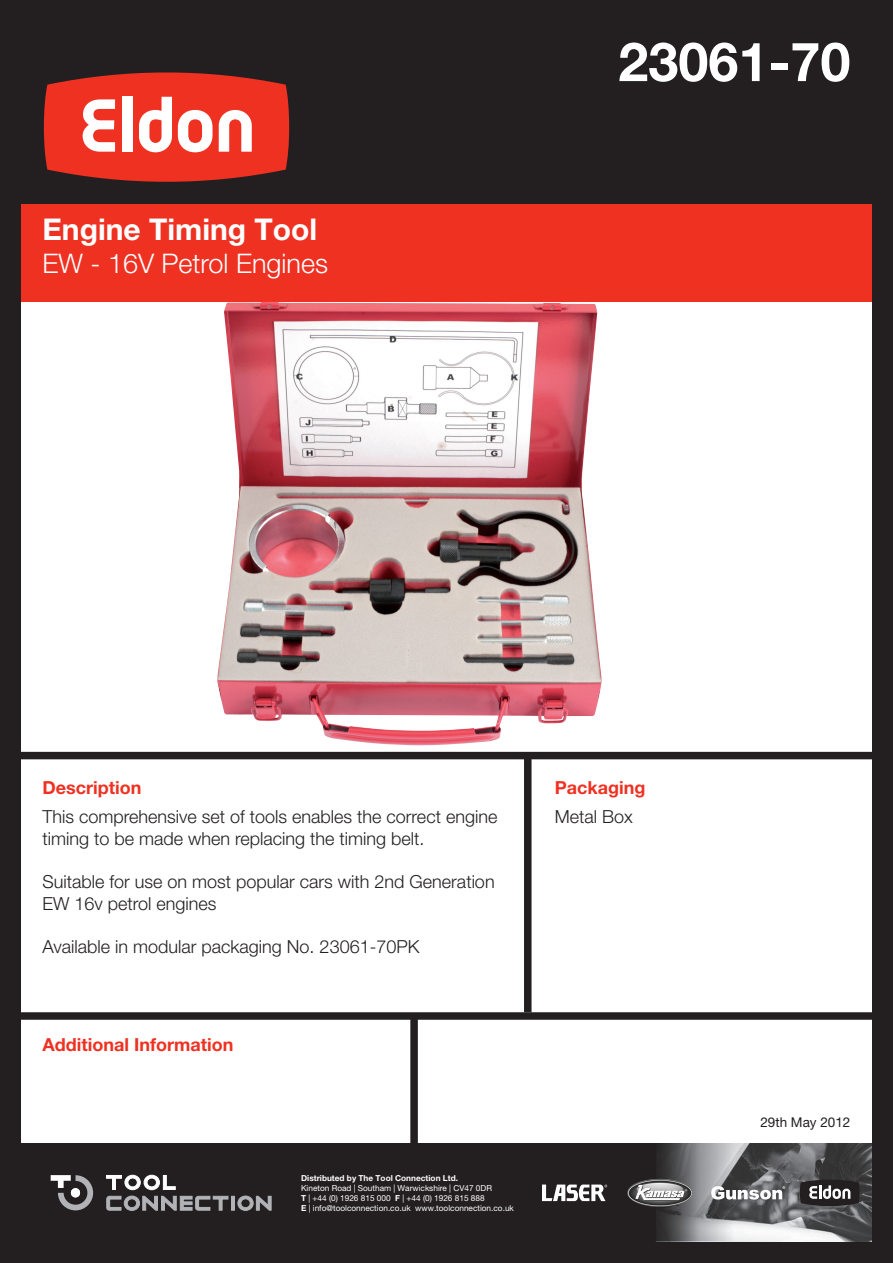
<style>
.page{position:relative;width:893px;height:1263px;background:#231f20}
.page>*{position:absolute;margin:0;border:0;box-sizing:border-box;transform-origin:0 0}
.t1{font:700 54px "Helvetica Neue LT Pro";color:#fff}
.t2{font:700 30px "Helvetica Neue LT Pro";color:#fff}
.t3{font:300 27px "Helvetica Neue LT Pro";color:#fff}
.t4{font:300 18px/21.6px "Helvetica Neue LT Pro";color:#231f20}
.t5{font:700 18px "Helvetica Neue LT Pro";color:#ef3122}
.t6{font:13.5px "Helvetica Neue LT Pro";color:#231f20}
.t7{font:8.25px "Helvetica Neue LT Pro";color:#fff}
.t8{font:700 8.25px "Helvetica Neue LT Pro";color:#fff}
.s1{font-weight:700}
</style>
<div class="page">
<div style="left:21px;top:302px;width:851px;height:842px;background:#fff"></div>
<div style="left:21px;top:204px;width:851px;height:98px;background:#ef3122"></div>
<div style="left:20px;top:1012px;width:852px;height:8px;background:#231f20"></div>
<div style="left:410px;top:1015px;width:8px;height:131px;background:#231f20"></div>
<div style="left:20px;top:752px;width:852px;height:7px;background:#231f20"></div>
<div style="left:524px;top:755px;width:7px;height:257px;background:#231f20"></div>
<img style="left:50px;top:1144px;width:822px;height:98px">
<svg style="left:106px;top:1174px;width:70px;height:16px"></svg>
<svg style="left:106px;top:1196px;width:122px;height:15px"></svg>
<hr style="left:231px;top:1196px;width:4px;height:14px;background:#b2b3b7">
<svg style="left:237px;top:1196px;width:35px;height:15px"></svg>
<svg style="left:51px;top:1175px;width:42px;height:35px"></svg>
<div style="left:71px;top:1188px;width:9px;height:9px;background:#fff;border-radius:50%"></div>
<svg style="left:542px;top:1184px;width:65px;height:17px"></svg>
<img style="left:627px;top:1179px;width:65px;height:28px">
<svg style="left:711px;top:1186px;width:74px;height:13px"></svg>
<svg style="left:800px;top:1179px;width:59px;height:27px"></svg>
<svg style="left:44px;top:72px;width:245px;height:110px;background:#df5247"></svg>
<img style="left:217px;top:302px;width:385px;height:443px">
<p class="t2" style="left:43px;top:211px;width:276px">Engine Timing Tool</p>
<p class="t3" style="left:43px;top:247px;width:287px">EW - 16V Petrol Engines</p>
<p class="t1" style="left:618px;top:28px;width:234px">23061-70</p>
<p class="t5" style="left:43px;top:776px;width:100px">Description</p>
<p class="t4" style="left:43px;top:806px;width:456px">This comprehensive set of tools enables the correct engine timing to be made when replacing the timing belt.</p>
<p class="t4" style="left:43px;top:871px;width:454px">Suitable for use on most popular cars with 2nd Generation<br>EW 16v petrol engines</p>
<p class="t4" style="left:43px;top:935px;width:378px">Available in modular packaging No. 23061-70PK</p>
<p class="t5" style="left:43px;top:1033px;width:192px">Additional Information</p>
<p class="t5" style="left:555px;top:776px;width:92px">Packaging</p>
<p class="t4" style="left:555px;top:806px;width:80px">Metal Box</p>
<p class="t8" style="left:301px;top:1173px;width:158px">Distributed by The Tool Connection Ltd.</p>
<p class="t7" style="left:301px;top:1183px;width:192px">Kineton Road | Southam | Warwickshire | CV47 0DR</p>
<p class="t7" style="left:301px;top:1193px;width:185px"><span class="s1">T</span> | +44 (0) 1926 815 000 <span class="s1">F</span> | +44 (0) 1926 815 888</p>
<p class="t7" style="left:301px;top:1202px;width:214px"><span class="s1">E</span> | info@toolconnection.co.uk www.toolconnection.co.uk</p>
<p class="t6" style="left:760px;top:1114px;width:92px">29th May 2012</p>
</div>
